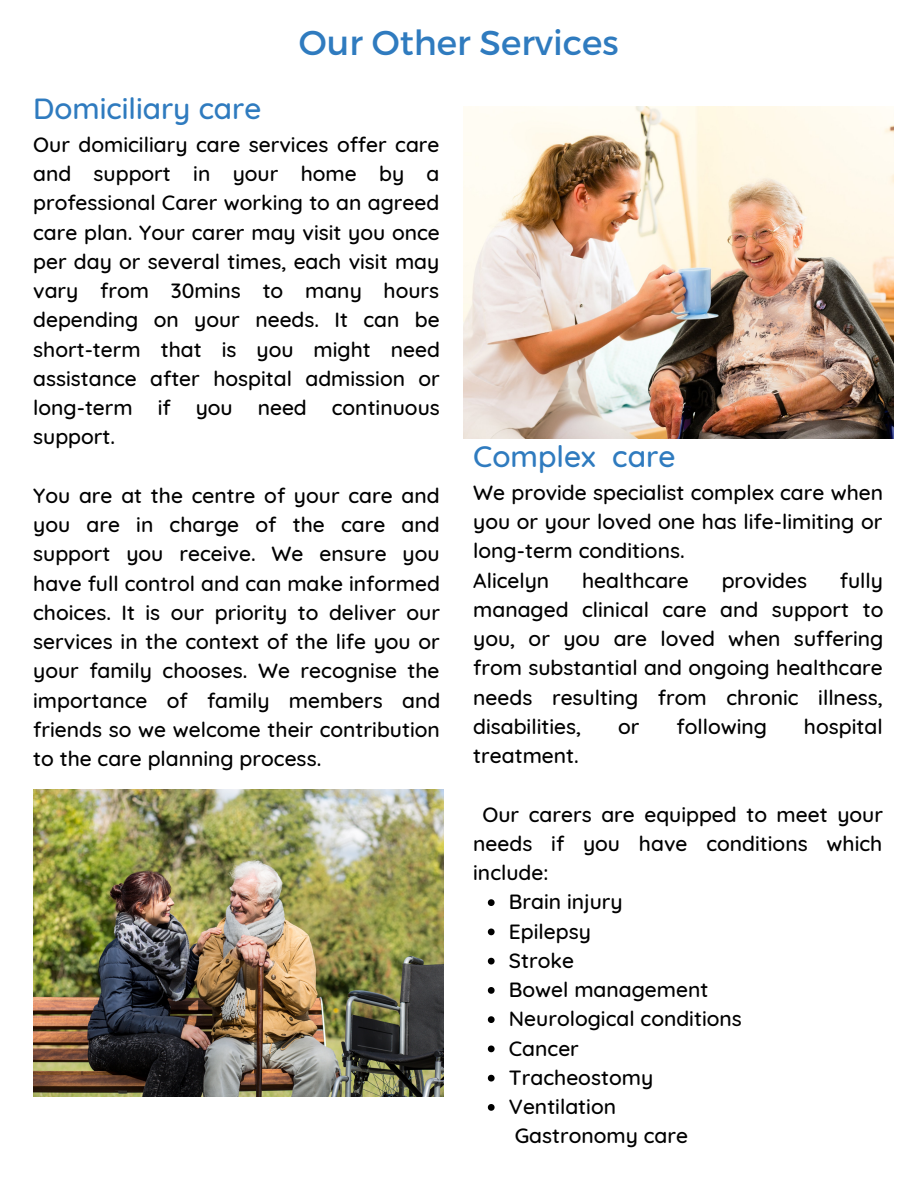
<style>
.page{position:relative;width:918px;height:1188px;background:#fff}
.page>*{position:absolute;margin:0;border:0;box-sizing:border-box;transform-origin:0 0}
.t1{font:34.5px "Montserrat";color:#2f7bbf}
.t2{font:500 30px "Quicksand";color:#2f7bbf}
.t3{font:500 29.7px "Quicksand";color:#2f7bbf}
.t4{font:500 21px/29.2px "Quicksand";color:#000;text-align:justify}
</style>
<div class="page">
<img style="left:463px;top:106px;width:430px;height:332px">
<img style="left:33px;top:789px;width:411px;height:307px">
<svg style="left:488px;top:899px;width:7px;height:7px"></svg>
<svg style="left:488px;top:929px;width:7px;height:6px"></svg>
<svg style="left:488px;top:958px;width:7px;height:7px"></svg>
<svg style="left:488px;top:987px;width:7px;height:7px"></svg>
<svg style="left:488px;top:1016px;width:7px;height:7px"></svg>
<svg style="left:488px;top:1046px;width:7px;height:6px"></svg>
<svg style="left:488px;top:1075px;width:7px;height:7px"></svg>
<svg style="left:488px;top:1104px;width:7px;height:7px"></svg>
<p class="t1" style="left:299px;top:20px;width:321px">Our Other Services</p>
<p class="t3" style="left:33px;top:90px;width:230px">Domiciliary care</p>
<p class="t4" style="left:33px;top:129px;width:408px">Our domiciliary care services offer care and support in your home by a professional Carer working to an agreed care plan. Your carer may visit you once per day or several times, each visit may vary from 30mins to many hours depending on your needs. It can be short-term that is you might need assistance after hospital admission or long-term if you need continuous support.</p>
<p class="t4" style="left:33px;top:480px;width:409px">You are at the centre of your care and you are in charge of the care and support you receive. We ensure you have full control and can make informed choices. It is our priority to deliver our services in the context of the life you or your family chooses. We recognise the importance of family members and friends so we welcome their contribution to the care planning process.</p>
<p class="t2" style="left:473px;top:437px;width:204px">Complex care</p>
<p class="t4" style="left:473px;top:477px;width:411px">We provide specialist complex care when you or your loved one has life-limiting or long-term conditions.</p>
<p class="t4" style="left:473px;top:565px;width:78px">Alicelyn</p>
<p class="t4" style="left:582px;top:565px;width:108px">healthcare</p>
<p class="t4" style="left:722px;top:565px;width:87px">provides</p>
<p class="t4" style="left:473px;top:565px;width:412px;text-indent:367px">fully managed clinical care and support to you, or you are loved when suffering from substantial and ongoing healthcare needs resulting from chronic illness, disabilities,</p>
<p class="t4" style="left:618px;top:711px;width:23px">or</p>
<p class="t4" style="left:677px;top:711px;width:92px">following</p>
<p class="t4" style="left:804px;top:711px;width:80px">hospital</p>
<p class="t4" style="left:473px;top:741px;width:107px">treatment.</p>
<p class="t4" style="left:473px;top:799px;width:411px;text-indent:9px">Our carers are equipped to meet your needs if you have conditions which include:</p>
<p class="t4" style="left:509px;top:887px;width:115px">Brain injury</p>
<p class="t4" style="left:509px;top:916px;width:83px">Epilepsy</p>
<p class="t4" style="left:509px;top:945px;width:67px">Stroke</p>
<p class="t4" style="left:509px;top:975px;width:201px">Bowel management</p>
<p class="t4" style="left:509px;top:1004px;width:234px">Neurological conditions</p>
<p class="t4" style="left:509px;top:1033px;width:72px">Cancer</p>
<p class="t4" style="left:509px;top:1062px;width:146px">Tracheostomy</p>
<p class="t4" style="left:509px;top:1092px;width:181px">Ventilation<br>Gastronomy care</p>
</div>
